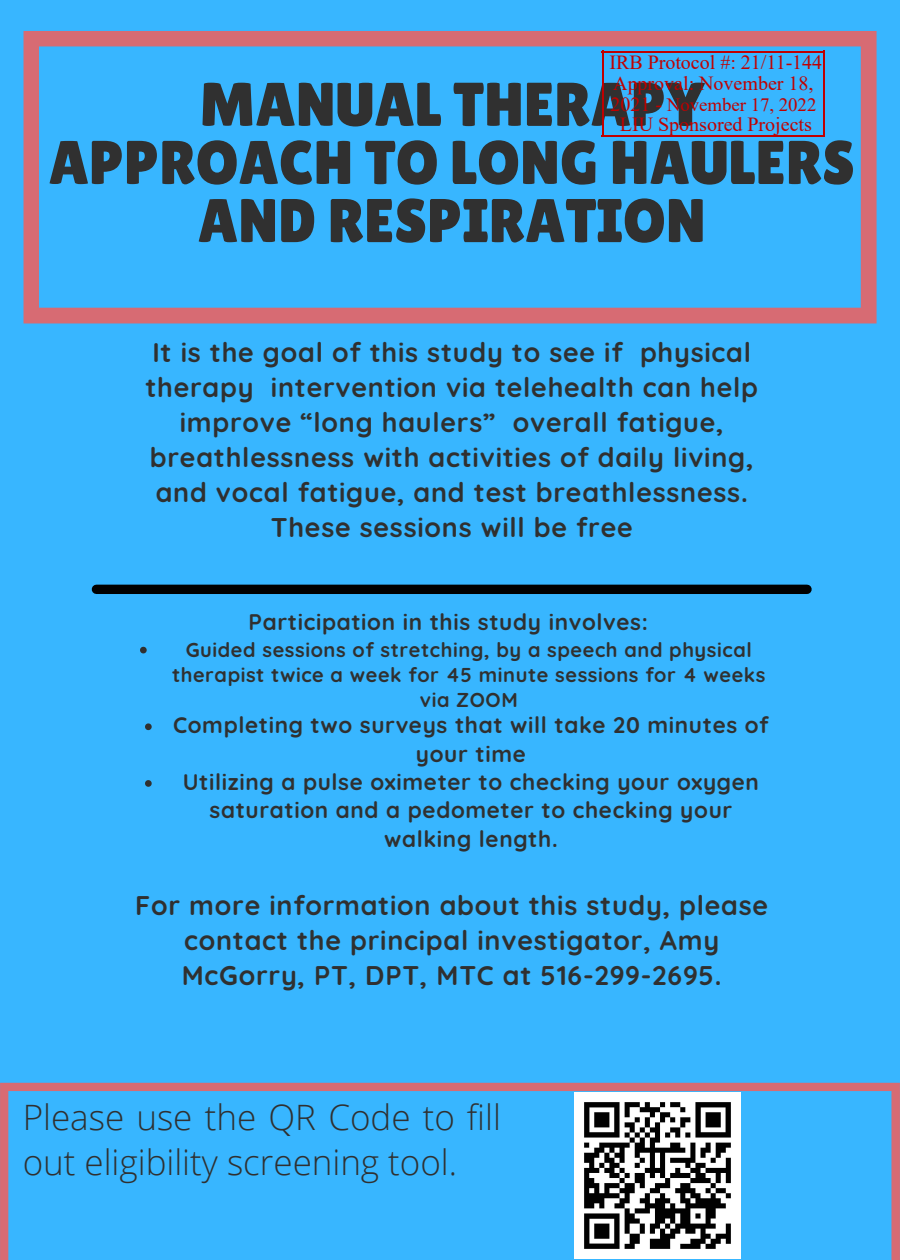
<style>
.page{position:relative;width:900px;height:1260px;background:#38b6ff}
.page>*{position:absolute;margin:0;border:0;box-sizing:border-box;transform-origin:0 0}
.t1{font:61.75px/58px "Lilita One";color:#303030;text-align:center}
.t2{font:300 35px/44.8px "Open Sans";color:#303030}
.t3{font:700 27px/35px "Quicksand";letter-spacing:.03em;color:#303030;text-align:center}
.t4{font:700 22.5px/28.2px "Quicksand";letter-spacing:.03em;color:#303030;text-align:center}
.t5{font:700 20px/25px "Quicksand";letter-spacing:.03em;color:#303030;text-align:center}
.t6{font:20px/20.5px "Times New Roman";color:#c00000}
.t7{font:18.75px "Times New Roman";color:#c00000}
.s1{font-size:20px}
</style>
<div class="page">
<svg style="left:140px;top:647px;width:7px;height:6px"></svg>
<svg style="left:145px;top:723px;width:7px;height:7px"></svg>
<svg style="left:145px;top:780px;width:7px;height:7px"></svg>
<svg style="left:0;top:1083px;width:900px;height:177px"></svg>
<div style="left:96px;top:585px;width:711px;height:9px;background:#000"></div>
<svg style="left:24px;top:31px;width:853px;height:292px"></svg>
<hr style="left:602px;top:51px;width:223px;height:2px;background:#c00000">
<hr style="left:602px;top:135px;width:223px;height:2px;background:#c00000">
<hr style="left:602px;top:51px;width:2px;height:86px;background:#c00000">
<hr style="left:823px;top:51px;width:2px;height:86px;background:#c00000">
<img style="left:575px;top:1093px;width:165px;height:165px">
<p class="t6" style="left:609px;top:52px;width:214px">IRB Protocol #: 21/11-144<br>Approval: November 18,</p>
<p class="t7" style="left:610px;top:94px;width:208px"><span class="s1">2021 -</span> November 17, 2022</p>
<p class="t6" style="left:620px;top:114px;width:193px">LIU Sponsored Projects</p>
<p class="t1" style="left:49px;top:75px;width:808px">MANUAL THERAPY<br>APPROACH TO LONG HAULERS<br>AND RESPIRATION</p>
<p class="t3" style="left:145px;top:334px;width:614px">It is the goal of this study to see if physical therapy intervention via telehealth can help improve “long haulers” overall fatigue, breathlessness with activities of daily living, and vocal fatigue, and test breathlessness.<br>These sessions will be free</p>
<p class="t4" style="left:249px;top:608px;width:401px">Participation in this study involves:</p>
<p class="t5" style="left:172px;top:637px;width:595px">Guided sessions of stretching, by a speech and physical therapist twice a week for 45 minute sessions for 4 weeks via ZOOM</p>
<p class="t4" style="left:173px;top:711px;width:597px">Completing two surveys that will take 20 minutes of your time</p>
<p class="t4" style="left:183px;top:768px;width:578px">Utilizing a pulse oximeter to checking your oxygen saturation and a pedometer to checking your walking length.</p>
<p class="t3" style="left:135px;top:887px;width:634px">For more information about this study, please contact the principal investigator, Amy<br>McGorry, PT, DPT, MTC at 516-299-2695.</p>
<p class="t2" style="left:23px;top:1094px;width:480px">Please use the QR Code to fill out eligibility screening tool.</p>
</div>
